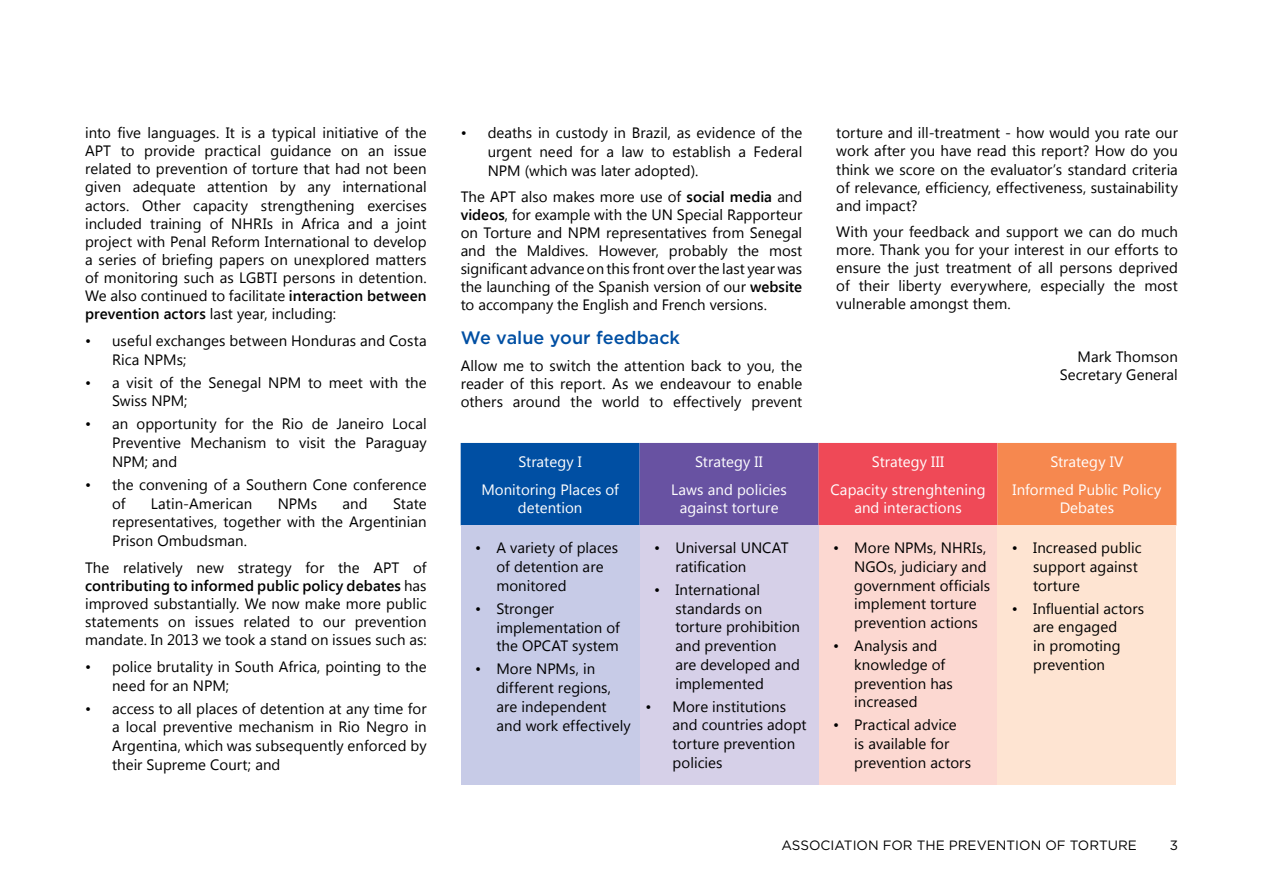
<style>
.page{position:relative;width:1263px;height:893px;background:#fff}
.page>*{position:absolute;margin:0;border:0;box-sizing:border-box;transform-origin:0 0}
.t1{font:500 18px "Gotham";color:#004fa3}
.t2{font:15px/18.8px "Segoe UI";letter-spacing:.005em;color:#000}
.t3{font:15px/18px "Segoe UI";letter-spacing:.005em;color:#fff;text-align:center}
.t4{font:13.5px "Gotham";color:#000}
.s1{font-weight:600}
</style>
<div class="page">
<svg style="left:461px;top:443px;width:715px;height:82px;background:#935c7a"></svg>
<div style="left:461px;top:525px;width:179px;height:260px;background:#c7cbe7"></div>
<div style="left:640px;top:525px;width:178px;height:260px;background:#d6d0e8"></div>
<div style="left:818px;top:525px;width:179px;height:260px;background:#fcd8d1"></div>
<div style="left:997px;top:525px;width:179px;height:260px;background:#fee4d2"></div>
<p class="t2" style="left:85px;top:123px;width:343px;line-height:18px;text-align:justify">into five languages. It is a typical initiative of the APT to provide practical guidance on an issue related to prevention of torture that had not been given adequate attention by any international actors. Other capacity strengthening exercises included training of NHRIs in Africa and a joint project with Penal Reform International to develop a series of briefing papers on unexplored matters of monitoring such as LGBTI persons in detention.<br>We also continued to facilitate <span class="s1">interaction between prevention actors</span> last year, including:</p>
<p class="t2" style="left:112px;top:330px;width:316px;text-indent:-27px">• useful exchanges between Honduras and Costa<br>Rica NPMs;</p>
<p class="t2" style="left:112px;top:372px;width:316px;text-indent:-27px">• a visit of the Senegal NPM to meet with the<br>Swiss NPM;</p>
<p class="t2" style="left:112px;top:414px;width:316px;text-align:justify;text-indent:-27px">• an opportunity for the Rio de Janeiro Local Preventive Mechanism to visit the Paraguay NPM; and</p>
<p class="t2" style="left:112px;top:474px;width:316px;text-indent:-27px">• the convening of a Southern Cone conference of</p>
<p class="t2" style="left:151px;top:493px;width:103px">Latin-American</p>
<p class="t2" style="left:278px;top:493px;width:41px">NPMs</p>
<p class="t2" style="left:342px;top:493px;width:27px">and</p>
<p class="t2" style="left:112px;top:493px;width:316px;text-align:justify;text-indent:281px">State representatives, together with the Argentinian Prison Ombudsman.</p>
<p class="t2" style="left:85px;top:557px;width:343px;line-height:18px;text-align:justify">The relatively new strategy for the APT of <span class="s1">contributing to informed public policy debates</span> has improved substantially. We now make more public statements on issues related to our prevention mandate. In 2013 we took a stand on issues such as:</p>
<p class="t2" style="left:112px;top:656px;width:316px;text-indent:-27px">• police brutality in South Africa, pointing to the need for an NPM;</p>
<p class="t2" style="left:112px;top:698px;width:316px;text-align:justify;text-indent:-27px">• access to all places of detention at any time for a local preventive mechanism in Rio Negro in Argentina, which was subsequently enforced by their Supreme Court; and</p>
<p class="t2" style="left:488px;top:123px;width:316px;text-align:justify;text-indent:-27px">• deaths in custody in Brazil, as evidence of the urgent need for a law to establish a Federal NPM (which was later adopted).</p>
<p class="t2" style="left:461px;top:187px;width:343px;line-height:18px;text-align:justify">The APT also makes more use of <span class="s1">social media</span> and <span class="s1">videos</span>, for example with the UN Special Rapporteur on Torture and NPM representatives from Senegal and the Maldives. However, probably the most significant advance on this front over the last year was the launching of the Spanish version of our <span class="s1">website </span>to accompany the English and French versions.</p>
<p class="t1" style="left:461px;top:327px;width:221px">We value your feedback</p>
<p class="t2" style="left:461px;top:356px;width:343px;line-height:18px;text-align:justify">Allow me to switch the attention back to you, the reader of this report. As we endeavour to enable others around the world to effectively prevent</p>
<p class="t2" style="left:836px;top:123px;width:343px;line-height:18px;text-align:justify">torture and ill-treatment - how would you rate our work after you have read this report? How do you think we score on the evaluator’s standard criteria of relevance, efficiency, effectiveness, sustainability and impact?</p>
<p class="t2" style="left:836px;top:222px;width:343px;line-height:18px;text-align:justify">With your feedback and support we can do much more. Thank you for your interest in our efforts to ensure the just treatment of all persons deprived of their liberty everywhere, especially the most vulnerable amongst them.</p>
<p class="t2" style="left:1060px;top:347px;width:120px;line-height:18px;text-align:right">Mark Thomson<br>Secretary General</p>
<p class="t3" style="left:518px;top:452px;width:65px">Strategy I</p>
<p class="t3" style="left:695px;top:452px;width:69px">Strategy II</p>
<p class="t3" style="left:872px;top:452px;width:74px">Strategy III</p>
<p class="t3" style="left:1050px;top:452px;width:75px">Strategy IV</p>
<p class="t3" style="left:481px;top:480px;width:139px">Monitoring Places of detention</p>
<p class="t3" style="left:671px;top:480px;width:117px">Laws and policies against torture</p>
<p class="t3" style="left:830px;top:480px;width:156px">Capacity strenghtening and interactions</p>
<p class="t3" style="left:1012px;top:480px;width:150px">Informed Public Policy<br>Debates</p>
<p class="t2" style="left:496px;top:538px;width:123px;text-indent:-21px">• A variety of places of detention are monitored</p>
<p class="t2" style="left:496px;top:598px;width:125px;text-indent:-21px">• Stronger implementation of the OPCAT system</p>
<p class="t2" style="left:496px;top:659px;width:136px;text-indent:-21px">• More NPMs, in different regions, are independent and work effectively</p>
<p class="t2" style="left:1033px;top:538px;width:110px;text-indent:-21px">• Increased public support against torture</p>
<p class="t2" style="left:1033px;top:598px;width:113px;text-indent:-21px">• Influential actors are engaged<br>in promoting prevention</p>
<p class="t2" style="left:675px;top:538px;width:115px;text-indent:-21px">• Universal UNCAT ratification</p>
<p class="t2" style="left:675px;top:580px;width:126px;text-indent:-21px">• International standards on torture prohibition and prevention are developed and implemented</p>
<p class="t2" style="left:673px;top:696px;width:136px;text-indent:-27px">• More institutions and countries adopt torture prevention policies</p>
<p class="t2" style="left:854px;top:538px;width:137px;text-indent:-21px">• More NPMs, NHRIs,<br>NGOs, judiciary and government officials implement torture prevention actions</p>
<p class="t2" style="left:854px;top:636px;width:100px;text-indent:-21px">• Analysis and knowledge of prevention has increased</p>
<p class="t2" style="left:854px;top:715px;width:118px;text-indent:-21px">• Practical advice<br>is available for prevention actors</p>
<p class="t4" style="left:781px;top:837px;width:357px">ASSOCIATION FOR THE PREVENTION OF TORTURE</p>
<p class="t4" style="left:1170px;top:837px;width:10px">3</p>
</div>
